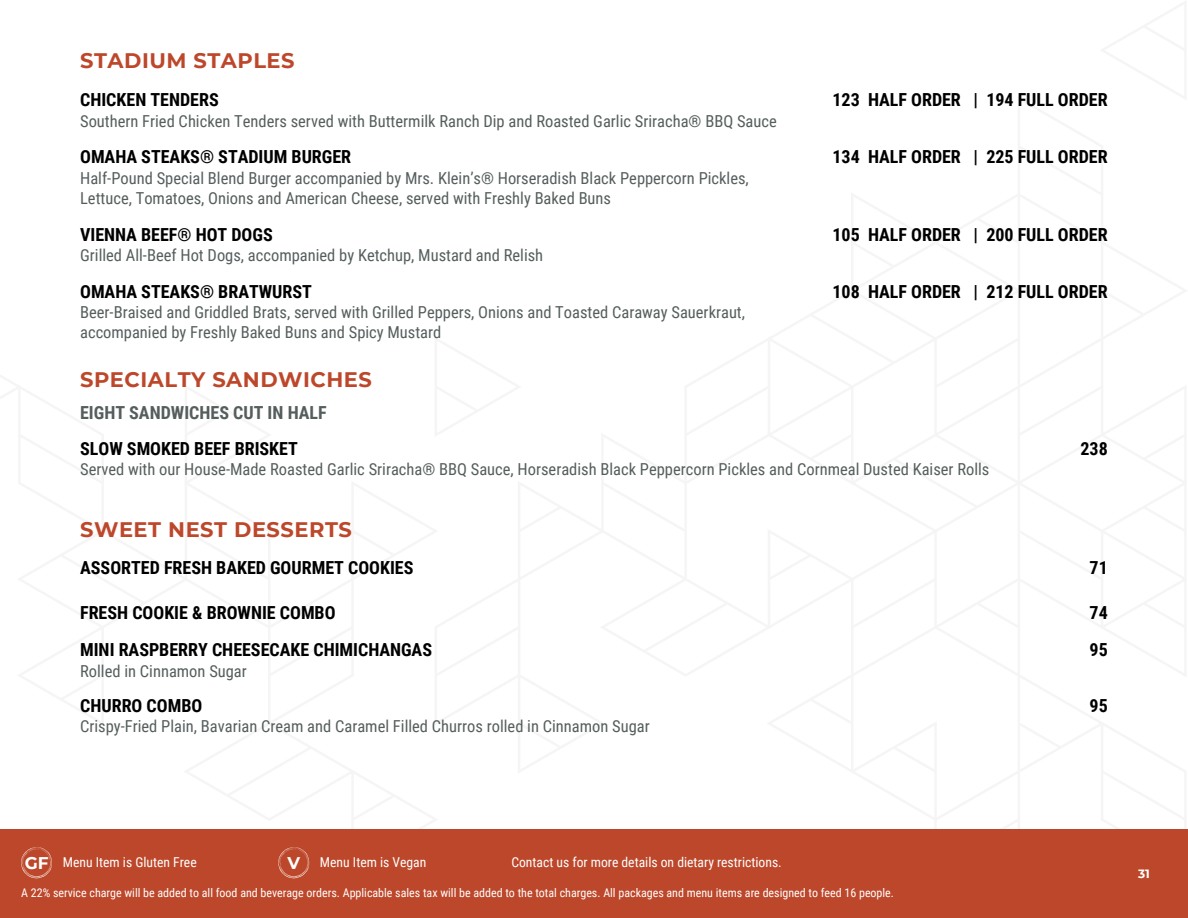
<style>
.page{position:relative;width:1188px;height:918px;background:#fff}
.page>*{position:absolute;margin:0;border:0;box-sizing:border-box;transform-origin:0 0}
.t1{font:700 21px "Montserrat";letter-spacing:.025em;color:#bd472a}
.t2{font:700 18px "Roboto Condensed";color:#000}
.t3{font:700 18px "Roboto Condensed";color:#555e5d}
.t4{font:700 16.95px "Montserrat";color:#fff}
.t5{font:16.5px/20.2px "Roboto Condensed";color:#555e5d}
.t6{font:13.65px "Roboto Condensed";color:#fff}
.t7{font:12px "Roboto Condensed";color:#fff}
.t8{font:700 12px "Montserrat";color:#fff}
</style>
<div class="page">
<div style="left:0;top:829px;width:1188px;height:89px;background:#bd472a"></div>
<h2 class="t1" style="left:80px;top:47px;width:216px">STADIUM STAPLES</h2>
<h2 class="t2" style="left:80px;top:90px;width:140px">CHICKEN TENDERS</h2>
<h2 class="t2" style="left:833px;top:90px;width:277px">123 HALF ORDER | 194 FULL ORDER</h2>
<h3 class="t5" style="left:80px;top:111px;width:698px">Southern Fried Chicken Tenders served with Buttermilk Ranch Dip and Roasted Garlic Sriracha® BBQ Sauce</h3>
<h2 class="t2" style="left:80px;top:147px;width:273px">OMAHA STEAKS® STADIUM BURGER</h2>
<h2 class="t2" style="left:833px;top:147px;width:277px">134 HALF ORDER | 225 FULL ORDER</h2>
<h3 class="t5" style="left:80px;top:168px;width:670px">Half-Pound Special Blend Burger accompanied by Mrs. Klein’s® Horseradish Black Peppercorn Pickles,<br>Lettuce, Tomatoes, Onions and American Cheese, served with Freshly Baked Buns</h3>
<h1 class="t2" style="left:80px;top:224px;width:194px">VIENNA BEEF® HOT DOGS</h1>
<h2 class="t2" style="left:833px;top:224px;width:277px">105 HALF ORDER | 200 FULL ORDER</h2>
<h3 class="t5" style="left:80px;top:245px;width:465px">Grilled All-Beef Hot Dogs, accompanied by Ketchup, Mustard and Relish</h3>
<h2 class="t2" style="left:80px;top:281px;width:233px">OMAHA STEAKS® BRATWURST</h2>
<h3 class="t2" style="left:833px;top:281px;width:277px">108 HALF ORDER | 212 FULL ORDER</h3>
<h2 class="t5" style="left:80px;top:302px;width:666px">Beer-Braised and Griddled Brats, served with Grilled Peppers, Onions and Toasted Caraway Sauerkraut, accompanied by Freshly Baked Buns and Spicy Mustard</h2>
<h1 class="t1" style="left:80px;top:367px;width:293px">SPECIALTY SANDWICHES</h1>
<p class="t3" style="left:80px;top:403px;width:248px">EIGHT SANDWICHES CUT IN HALF</p>
<p class="t2" style="left:80px;top:438px;width:219px">SLOW SMOKED BEEF BRISKET</p>
<h2 class="t2" style="left:1081px;top:438px;width:29px">238</h2>
<h2 class="t5" style="left:80px;top:459px;width:911px">Served with our House-Made Roasted Garlic Sriracha® BBQ Sauce, Horseradish Black Peppercorn Pickles and Cornmeal Dusted Kaiser Rolls</h2>
<p class="t1" style="left:80px;top:517px;width:273px">SWEET NEST DESSERTS</p>
<h3 class="t2" style="left:80px;top:557px;width:335px">ASSORTED FRESH BAKED GOURMET COOKIES</h3>
<h2 class="t2" style="left:1090px;top:557px;width:20px">71</h2>
<p class="t2" style="left:80px;top:602px;width:257px">FRESH COOKIE &amp; BROWNIE COMBO</p>
<h3 class="t2" style="left:1090px;top:602px;width:20px">74</h3>
<h2 class="t2" style="left:80px;top:640px;width:353px">MINI RASPBERRY CHEESECAKE CHIMICHANGAS</h2>
<h4 class="t2" style="left:1090px;top:640px;width:20px">95</h4>
<p class="t5" style="left:80px;top:661px;width:168px">Rolled in Cinnamon Sugar</p>
<p class="t2" style="left:80px;top:695px;width:124px">CHURRO COMBO</p>
<h4 class="t2" style="left:1090px;top:695px;width:20px">95</h4>
<p class="t5" style="left:80px;top:716px;width:571px">Crispy-Fried Plain, Bavarian Cream and Caramel Filled Churros rolled in Cinnamon Sugar</p>
<h2 class="t4" style="left:25px;top:852px;width:25px">GF</h2>
<h2 class="t6" style="left:63px;top:854px;width:135px">Menu Item is Gluten Free</h2>
<h1 class="t4" style="left:288px;top:852px;width:14px">V</h1>
<p class="t6" style="left:320px;top:854px;width:108px">Menu Item is Vegan</p>
<h3 class="t6" style="left:511px;top:854px;width:272px">Contact us for more details on dietary restrictions.</h3>
<h2 class="t7" style="left:21px;top:885px;width:874px">A 22% service charge will be added to all food and beverage orders. Applicable sales tax will be added to the total charges. All packages and menu items are designed to feed 16 people.</h2>
<h2 class="t8" style="left:1138px;top:866px;width:13px">31</h2>
</div>
